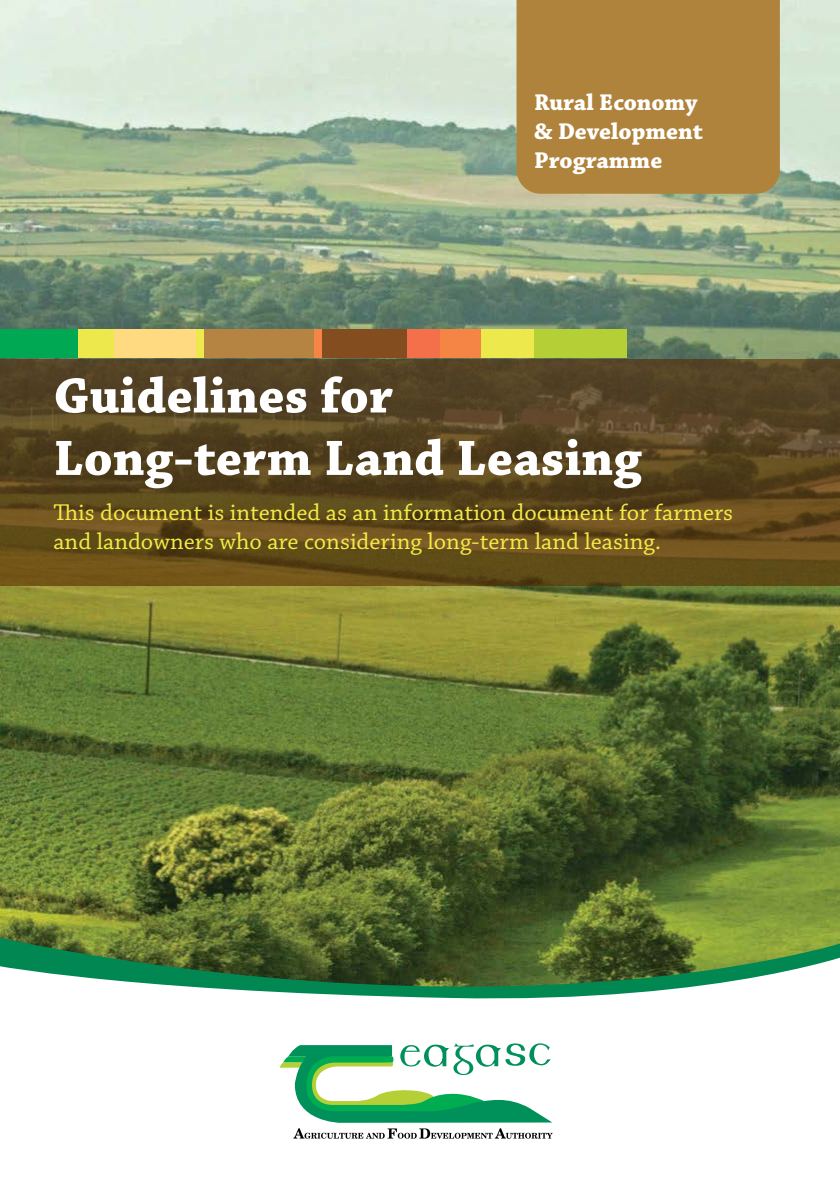
<style>
.page{position:relative;width:840px;height:1191px;background:#fff}
.page>*{position:absolute;margin:0;border:0;box-sizing:border-box;transform-origin:0 0}
.t1{font:52px/62.4px "Chaparral Pro Bold Capt";color:#fff}
.t2{font:24px/28.8px "Chaparral Pro Capt";color:#f2eb46}
.t3{font:700 24px/28.8px "Chaparral Pro";color:#fff}
</style>
<div class="page">
<img style="left:0;top:0;width:839px;height:931px">
<div style="left:0;top:329px;width:78px;height:29px;background:#00a853"></div>
<div style="left:114px;top:329px;width:82px;height:29px;background:#ffda80"></div>
<div style="left:78px;top:329px;width:36px;height:29px;background:#ede94d"></div>
<div style="left:204px;top:329px;width:110px;height:29px;background:#b58443"></div>
<div style="left:196px;top:329px;width:8px;height:29px;background:#ede94d"></div>
<div style="left:322px;top:329px;width:85px;height:29px;background:#844d20"></div>
<div style="left:314px;top:329px;width:8px;height:29px;background:#f58545"></div>
<div style="left:440px;top:329px;width:41px;height:29px;background:#f58545"></div>
<div style="left:407px;top:329px;width:33px;height:29px;background:#f3704b"></div>
<div style="left:533px;top:329px;width:93px;height:29px;background:#b5d037"></div>
<div style="left:481px;top:329px;width:52px;height:29px;background:#ede94d"></div>
<div style="left:516px;top:0;width:263px;height:194px;background:#af833b"></div>
<svg style="left:0;top:359px;width:839px;height:226px;background:#5b461e"></svg>
<svg style="left:0;top:931px;width:839px;height:68px"></svg>
<svg style="left:280px;top:1043px;width:272px;height:79px"></svg>
<svg style="left:293px;top:1128px;width:259px;height:10px"></svg>
<p class="t3" style="left:534px;top:89px;width:170px">Rural Economy &amp; Development<br>Programme</p>
<p class="t1" style="left:53px;top:367px;width:589px">Guidelines for<br>Long-term Land Leasing</p>
<p class="t2" style="left:53px;top:498px;width:681px">This document is intended as an information document for farmers and landowners who are considering long-term land leasing.</p>
</div>
